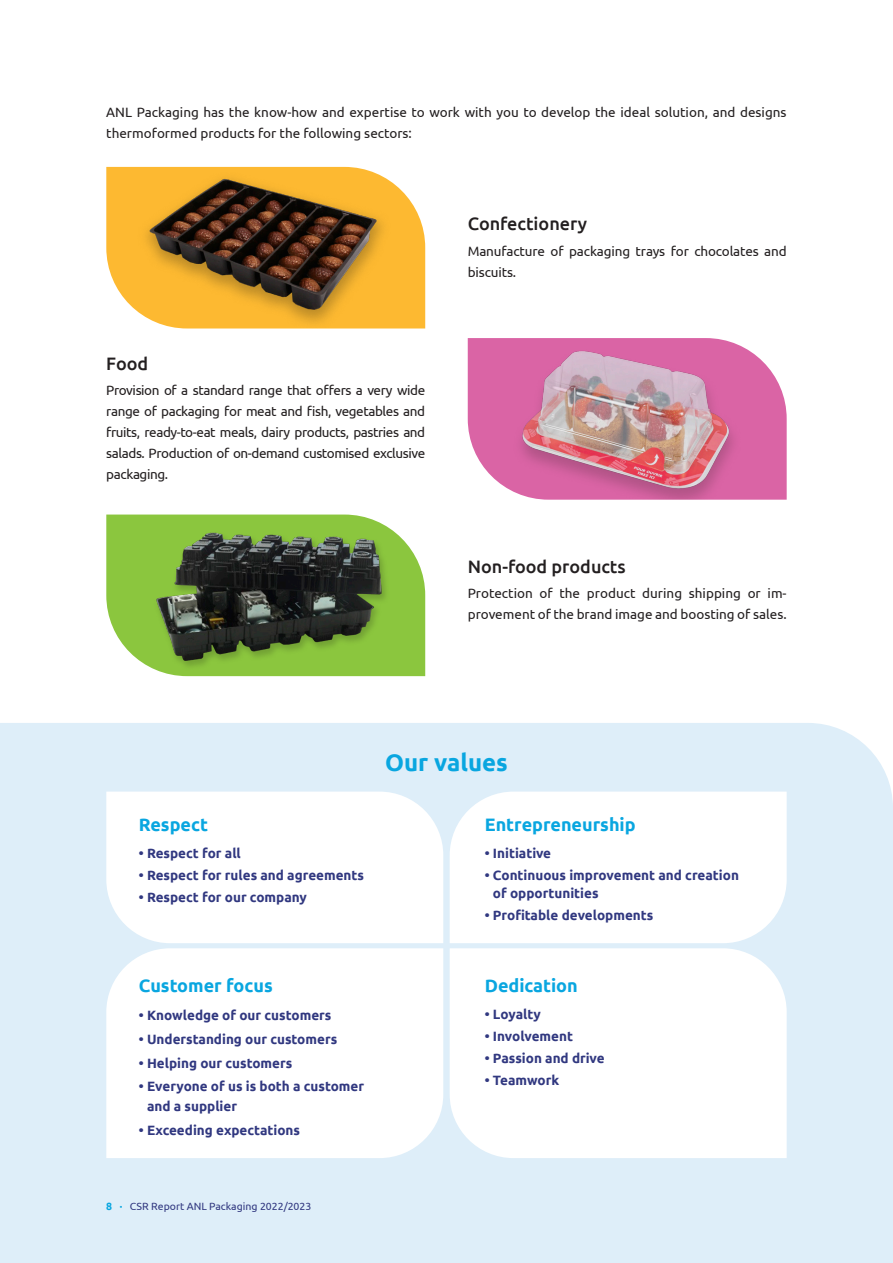
<style>
.page{position:relative;width:893px;height:1263px;background:#fff}
.page>*{position:absolute;margin:0;border:0;box-sizing:border-box;transform-origin:0 0}
.Titre_2{font:700 24px "Ubuntu";color:#09a6e0}
.t1{font:700 18px "Ubuntu";color:#09a6e0}
.Titre_3{font:500 18px "Ubuntu";color:#231f20}
.texte_courant{font:13.5px/21px "Ubuntu";color:#231f20}
.t2{font:700 13.5px/18px "Ubuntu";color:#313880}
.t3{font:10.5px "Ubuntu";color:#313880}
.s1{font-weight:700;color:#09a6e0}
</style>
<div class="page">
<div style="left:0;top:723px;width:893px;height:540px;background:#deeef9"></div>
<img style="left:106px;top:167px;width:319px;height:161px">
<svg style="left:468px;top:338px;width:319px;height:162px;fill:#da64a5"></svg>
<img style="left:505px;top:338px;width:239px;height:162px">
<svg style="left:106px;top:514px;width:319px;height:162px;fill:#8bc63e"></svg>
<img style="left:130px;top:516px;width:274px;height:160px">
<svg style="left:106px;top:792px;width:337px;height:151px"></svg>
<svg style="left:450px;top:792px;width:337px;height:151px"></svg>
<svg style="left:106px;top:948px;width:337px;height:210px"></svg>
<svg style="left:450px;top:948px;width:337px;height:210px"></svg>
<p class="texte_courant" style="left:106px;top:101px;width:682px">ANL Packaging has the know-how and expertise to work with you to develop the ideal solution, and designs thermoformed products for the following sectors:</p>
<p class="Titre_3" style="left:106px;top:352px;width:43px">Food</p>
<p class="texte_courant" style="left:106px;top:380px;width:320px;text-align:justify">Provision of a standard range that offers a very wide range of packaging for meat and fish, vegetables and fruits, ready-to-eat meals, dairy products, pastries and salads. Production of on-demand customised exclusive packaging.</p>
<p class="Titre_3" style="left:468px;top:213px;width:121px">Confectionery</p>
<p class="texte_courant" style="left:468px;top:240px;width:320px">Manufacture of packaging trays for chocolates and biscuits.</p>
<p class="Titre_3" style="left:468px;top:555px;width:159px">Non-food products</p>
<p class="texte_courant" style="left:468px;top:582px;width:320px">Protection of the product during shipping or im&shy;provement of the brand image and boosting of sales.</p>
<p class="t1" style="left:139px;top:814px;width:71px">Respect</p>
<p class="t2" style="left:139px;top:843px;width:103px">• Respect for all</p>
<p class="t2" style="left:139px;top:866px;width:227px">• Respect for rules and agreements</p>
<p class="t2" style="left:139px;top:888px;width:170px">• Respect for our company</p>
<p class="t1" style="left:139px;top:975px;width:135px">Customer focus</p>
<p class="t2" style="left:139px;top:1006px;width:194px">• Knowledge of our customers</p>
<p class="t2" style="left:139px;top:1030px;width:200px">• Understanding our customers</p>
<p class="t2" style="left:139px;top:1053px;width:155px">• Helping our customers</p>
<p class="t2" style="left:147px;top:1076px;width:219px;line-height:19.5px;text-indent:-8px">• Everyone of us is both a customer and a supplier</p>
<p class="t2" style="left:139px;top:1120px;width:163px">• Exceeding expectations</p>
<p class="Titre_2" style="left:385px;top:748px;width:124px">Our values</p>
<p class="t1" style="left:485px;top:814px;width:152px">Entrepreneurship</p>
<p class="t2" style="left:485px;top:843px;width:68px">• Initiative</p>
<p class="t2" style="left:493px;top:866px;width:248px;text-indent:-8px">• Continuous improvement and creation of opportunities</p>
<p class="t2" style="left:485px;top:906px;width:170px">• Profitable developments</p>
<p class="t1" style="left:485px;top:975px;width:95px">Dedication</p>
<p class="t2" style="left:485px;top:1004px;width:58px">• Loyalty</p>
<p class="t2" style="left:485px;top:1027px;width:90px">• Involvement</p>
<p class="t2" style="left:485px;top:1049px;width:121px">• Passion and drive</p>
<p class="t2" style="left:485px;top:1071px;width:76px">• Teamwork</p>
<p class="t3" style="left:106px;top:1199px;width:207px"><span class="s1">8 ·</span> CSR Report ANL Packaging 2022/2023</p>
</div>
